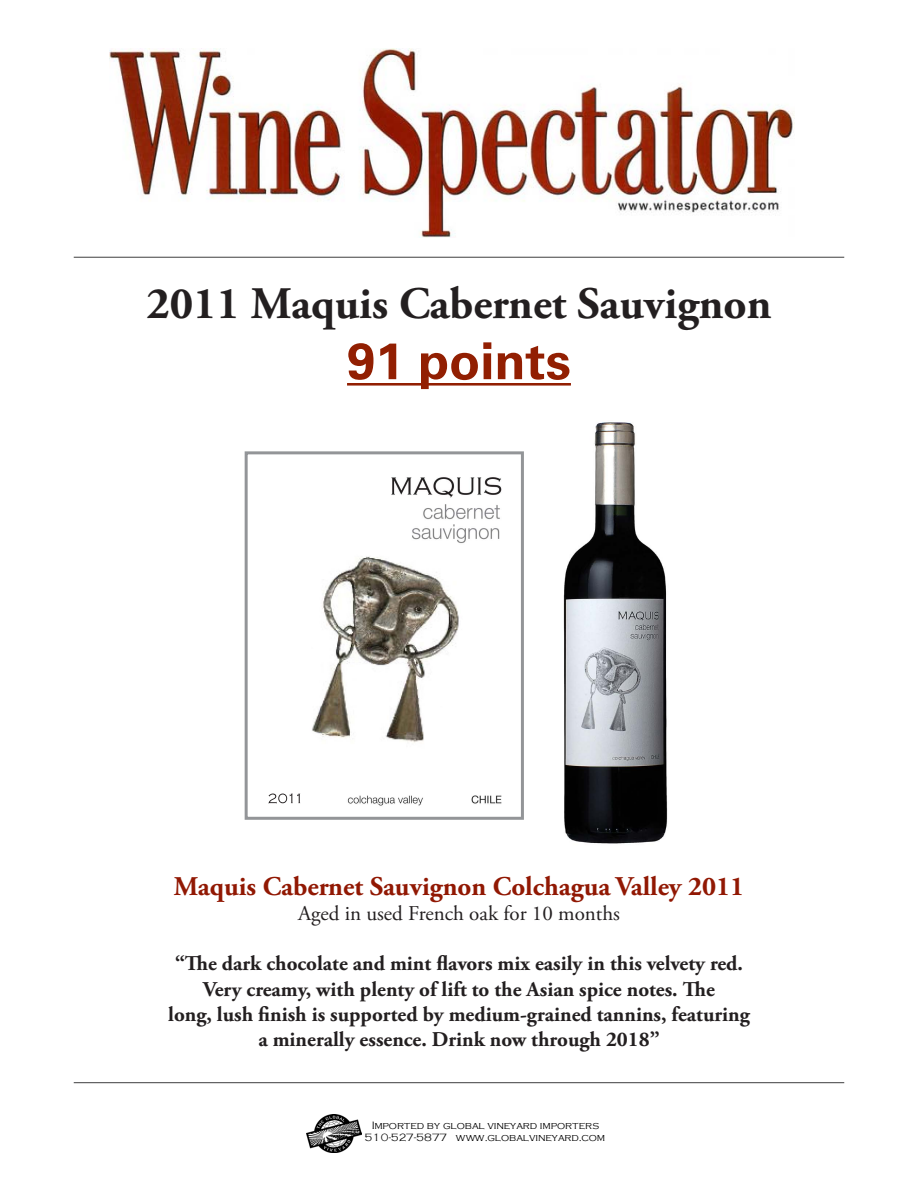
<style>
.page{position:relative;width:918px;height:1188px;background:#fff}
.page>*{position:absolute;margin:0;border:0;box-sizing:border-box;transform-origin:0 0}
.t1{font:700 51px "Univers LT Std";color:#921f02}
.t2{font:700 45px "Adobe Garamond Pro";color:#231f20}
.t3{font:700 27px "Adobe Garamond Pro";color:#911803}
.t4{font:700 21px "Adobe Garamond Pro";color:#231f20}
.t5{font:21px "Adobe Garamond Pro";color:#231f20}
.t6{font:300 10.8px/11.7px "Copperplate Gothic";color:#000;text-align:center}
</style>
<div class="page">
<img style="left:307px;top:1115px;width:54px;height:37px">
<hr style="left:74px;top:257px;width:770px;height:1px;background:#3e3e3f">
<hr style="left:74px;top:1082px;width:770px;height:1px;background:#3e3e3f">
<img style="left:110px;top:48px;width:685px;height:190px">
<hr style="left:347px;top:383px;width:224px;height:3px;background:#921f02">
<img style="left:271px;top:477px;width:231px;height:329px">
<div style="left:245px;top:451px;width:279px;height:369px;border:3px solid #939598"></div>
<img style="left:563px;top:422px;width:105px;height:422px">
<svg style="left:268px;top:794px;width:32px;height:10px"></svg>
<p class="t2" style="left:146px;top:278px;width:627px">2011 Maquis Cabernet Sauvignon</p>
<p class="t1" style="left:347px;top:331px;width:225px">91 points</p>
<p class="t3" style="left:174px;top:871px;width:572px">Maquis Cabernet Sauvignon Colchagua Valley 2011</p>
<p class="t5" style="left:298px;top:901px;width:323px">Aged in used French oak for 10 months</p>
<p class="t4" style="left:175px;top:952px;width:569px">“The dark chocolate and mint flavors mix easily in this velvety red.</p>
<p class="t4" style="left:203px;top:977px;width:513px">Very creamy, with plenty of lift to the Asian spice notes. The</p>
<p class="t4" style="left:168px;top:1002px;width:583px">long, lush finish is supported by medium-grained tannins, featuring</p>
<p class="t4" style="left:258px;top:1027px;width:403px">a minerally essence. Drink now through 2018”</p>
<p class="t6" style="left:364px;top:1120px;width:242px">Imported by global vineyard importers<br>510-527-5877 www.globalvineyard.com</p>
</div>
